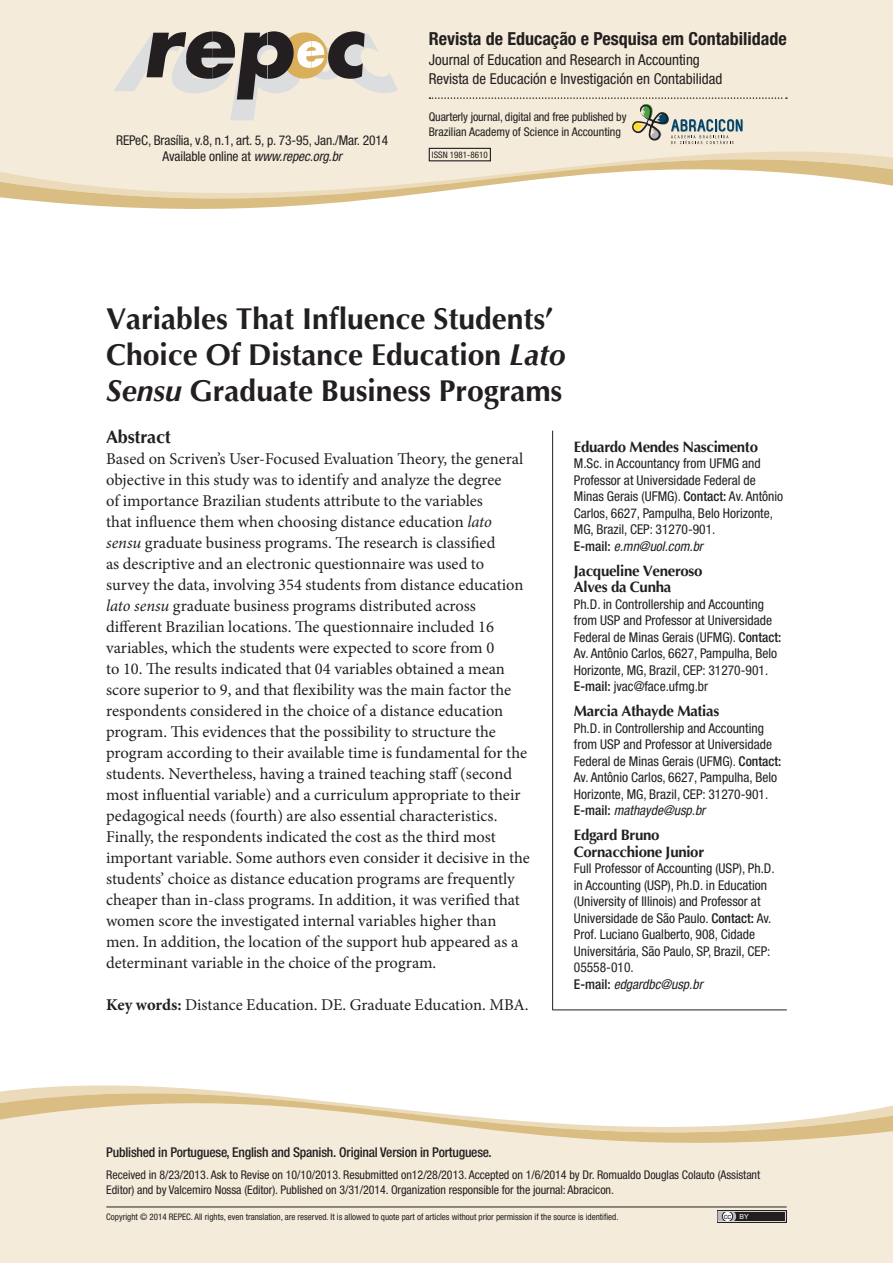
<style>
.page{position:relative;width:893px;height:1263px;background:#fff}
.page>*{position:absolute;margin:0;border:0;box-sizing:border-box;transform-origin:0 0}
.t1{font:700 30px/36px "Optima";color:#231f20}
.t2{font:700 condensed 18px "Helvetica Neue";color:#231f20}
.t3{font:700 18px "Optima";letter-spacing:-.01em;color:#231f20}
.t4{font:16.5px/21px "Minion Pro";color:#231f20}
.t5{font:700 15px/16.5px "Optima";letter-spacing:-.02em;color:#231f20}
.t6{font:condensed 15px/19.5px "Helvetica Neue";color:#231f20}
.t7{font:condensed 13.5px/16.5px "Helvetica Neue";color:#231f20}
.t8{font:500 condensed 13.5px "Helvetica Neue";letter-spacing:-.015em;color:#231f20}
.t9{font:condensed 12px/15px "Helvetica Neue";letter-spacing:-.005em;color:#231f20}
.t10{font:condensed 9px "Helvetica Neue";color:#231f20}
.t11{font:7.5px "Arial";color:#231f20}
.s1{font-style:italic}
.s2{font-weight:700}
.s3{font-weight:500}
.s4{font-size:7.05px;color:#fff}
</style>
<div class="page">
<div style="left:0;top:1179px;width:893px;height:84px;background:#f4ebda"></div>
<svg style="left:0;top:1085px;width:893px;height:94px;fill:#f4ebda"></svg>
<hr style="left:106px;top:1206px;width:681px;height:1px;background:#231f20">
<div style="left:717px;top:1210px;width:70px;height:13px;background:#231f20"></div>
<svg style="left:718px;top:1211px;width:68px;height:11px"></svg>
<div style="left:0;top:0;width:893px;height:125px;background:#f4ebda"></div>
<svg style="left:0;top:127px;width:893px;height:82px;fill:#f4ebda"></svg>
<svg style="left:113px;top:30px;width:285px;height:90px;background:#c0b9ad"></svg>
<div style="left:429px;top:148px;width:62px;height:13px;border:1px solid #231f20"></div>
<svg style="left:429px;top:97px;width:358px;height:47px;background:#e4dece"></svg>
<hr style="left:552px;top:431px;width:1px;height:579px;background:#231f20">
<hr style="left:553px;top:1009px;width:233px;height:1px;background:#231f20">
<p class="t7" style="left:116px;top:132px;width:273px;text-align:center">REPeC, Brasília, v.8, n.1, art. 5, p. 73-95, Jan./Mar. 2014<br>Available online at <span class="s1">www.repec.org.br</span></p>
<p class="t2" style="left:429px;top:28px;width:359px">Revista de Educação e Pesquisa em Contabilidade</p>
<p class="t6" style="left:429px;top:50px;width:295px">Journal of Education and Research in Accounting<br>Revista de Educación e Investigación en Contabilidad</p>
<p class="t9" style="left:429px;top:109px;width:199px">Quarterly journal, digital and free published by<br>Brazilian Academy of Science in Accounting</p>
<p class="t10" style="left:432px;top:150px;width:57px">ISSN 1981-8610</p>
<h1 class="t1" style="left:106px;top:301px;width:461px">Variables That Influence Students’<br>Choice Of Distance Education <span class="s1">Lato<br>Sensu</span> Graduate Business Programs</h1>
<p class="t3" style="left:106px;top:425px;width:66px">Abstract</p>
<p class="t4" style="left:106px;top:448px;width:425px">Based on Scriven’s User-Focused Evaluation Theory, the general objective in this study was to identify and analyze the degree<br>of importance Brazilian students attribute to the variables<br>that influence them when choosing distance education <span class="s1">lato sensu</span> graduate business programs. The research is classified<br>as descriptive and an electronic questionnaire was used to survey the data, involving 354 students from distance education <span class="s1">lato sensu</span> graduate business programs distributed across different Brazilian locations. The questionnaire included 16 variables, which the students were expected to score from 0<br>to 10. The results indicated that 04 variables obtained a mean score superior to 9, and that flexibility was the main factor the respondents considered in the choice of a distance education program. This evidences that the possibility to structure the program according to their available time is fundamental for the students. Nevertheless, having a trained teaching staff (second most influential variable) and a curriculum appropriate to their pedagogical needs (fourth) are also essential characteristics.<br>Finally, the respondents indicated the cost as the third most important variable. Some authors even consider it decisive in the students’ choice as distance education programs are frequently cheaper than in-class programs. In addition, it was verified that women score the investigated internal variables higher than men. In addition, the location of the support hub appeared as a determinant variable in the choice of the program.</p>
<p class="t4" style="left:106px;top:994px;width:424px"><span class="s2">Key words:</span> Distance Education. DE. Graduate Education. MBA.</p>
<p class="t5" style="left:574px;top:439px;width:186px">Eduardo Mendes Nascimento</p>
<p class="t7" style="left:574px;top:455px;width:211px">M.Sc. in Accountancy from UFMG and Professor at Universidade Federal de Minas Gerais (UFMG). <span class="s3">Contact:</span> Av. Antônio Carlos, 6627, Pampulha, Belo Horizonte, MG, Brazil, CEP: 31270-901.<br><span class="s3">E-mail:</span> <span class="s1">e.mn@uol.com.br</span></p>
<p class="t5" style="left:574px;top:563px;width:130px">Jacqueline Veneroso<br>Alves da Cunha</p>
<p class="t7" style="left:574px;top:596px;width:209px">Ph.D. in Controllership and Accounting from USP and Professor at Universidade Federal de Minas Gerais (UFMG). <span class="s3">Contact:<br></span>Av. Antônio Carlos, 6627, Pampulha, Belo Horizonte, MG, Brazil, CEP: 31270-901.<br><span class="s3">E-mail:</span> jvac@face.ufmg.br</p>
<p class="t5" style="left:574px;top:703px;width:147px">Marcia Athayde Matias</p>
<p class="t7" style="left:574px;top:720px;width:209px">Ph.D. in Controllership and Accounting from USP and Professor at Universidade Federal de Minas Gerais (UFMG). <span class="s3">Contact:<br></span>Av. Antônio Carlos, 6627, Pampulha, Belo Horizonte, MG, Brazil, CEP: 31270-901.<br><span class="s3">E-mail:</span> <span class="s1">mathayde@usp.br</span></p>
<p class="t5" style="left:574px;top:827px;width:132px">Edgard Bruno<br>Cornacchione Junior</p>
<p class="t7" style="left:574px;top:860px;width:202px">Full Professor of Accounting (USP), Ph.D. in Accounting (USP), Ph.D. in Education (University of Illinois) and Professor at Universidade de São Paulo. <span class="s3">Contact:</span> Av.<br>Prof. Luciano Gualberto, 908, Cidade Universitária, São Paulo, SP, Brazil, CEP:<br>05558-010.<br><span class="s3">E-mail:</span> <span class="s1">edgardbc@usp.br</span></p>
<p class="t8" style="left:106px;top:1144px;width:387px">Published in Portuguese, English and Spanish. Original Version in Portuguese.</p>
<p class="t9" style="left:106px;top:1167px;width:655px">Received in 8/23/2013. Ask to Revise on 10/10/2013. Resubmitted on12/28/2013. Accepted on 1/6/2014 by Dr. Romualdo Douglas Colauto (Assistant<br>Editor) and by Valcemiro Nossa (Editor). Published on 3/31/2014. Organization responsible for the journal: Abracicon.</p>
<p class="t10" style="left:106px;top:1212px;width:514px">Copyright © 2014 REPEC. All rights, even translation, are reserved. It is allowed to quote part of articles without prior permission if the source is identified.</p>
<p class="t11" style="left:724px;top:1211px;width:27px">cc <span class="s4">BY</span></p>
</div>
